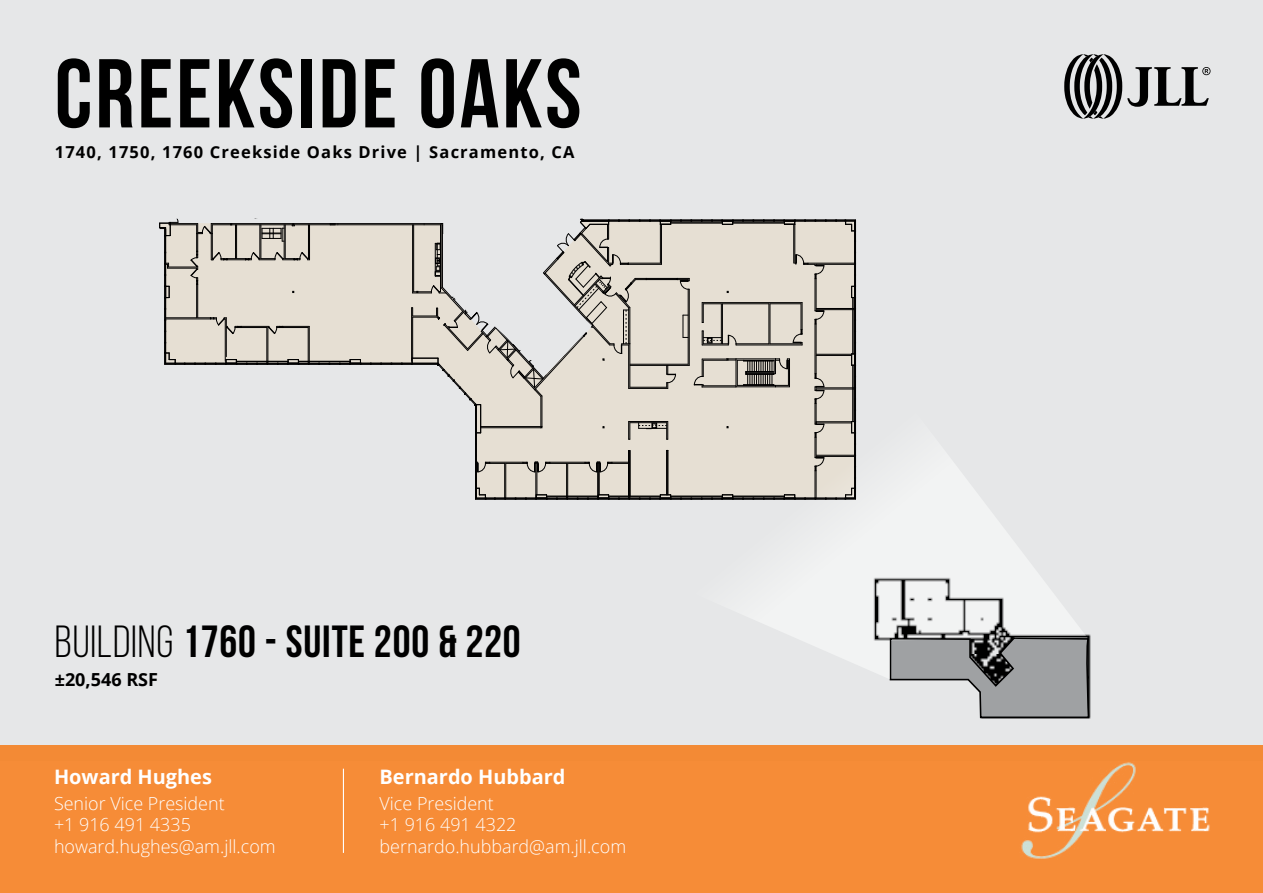
<style>
.page{position:relative;width:1263px;height:893px;background:#fff}
.page>*{position:absolute;margin:0;border:0;box-sizing:border-box;transform-origin:0 0}
.t1{font:700 97.5px "Bebas Neue";letter-spacing:.03em;color:#000}
.t2{font:700 45px "Bebas Neue";letter-spacing:.02em;color:#000}
.t3{font:700 19.95px "Open Sans";color:#fff}
.t4{font:300 18px/21.6px "Open Sans";color:#fff}
.t5{font:700 18px "Open Sans";color:#000}
.t6{font:700 16.5px "Open Sans";letter-spacing:.07em;color:#000}
.s1{font-weight:400}
</style>
<div class="page">
<div style="left:0;top:0;width:1263px;height:761px;background:#e6e7e8"></div>
<hr style="left:855px;top:220px;width:1px;height:279px;background:#000">
<svg style="left:889px;top:637px;width:202px;height:82px"></svg>
<svg style="left:160px;top:220px;width:695px;height:186px;fill:#e6dfd3"></svg>
<svg style="left:475px;top:334px;width:612px;height:346px"></svg>
<svg style="left:1064px;top:54px;width:146px;height:65px"></svg>
<div style="left:0;top:745px;width:1263px;height:148px;background:#f68c37"></div>
<img style="left:1021px;top:762px;width:189px;height:97px">
<hr style="left:343px;top:769px;width:1px;height:84px;background:#fff">
<h1 class="t1" style="left:55px;top:40px;width:528px">CREEKSIDE OAKS</h1>
<p class="t6" style="left:55px;top:140px;width:521px">1740, 1750, 1760 Creekside Oaks Drive | Sacramento, CA</p>
<h2 class="t2" style="left:55px;top:617px;width:467px"><span class="s1">Building</span> 1760 - SUITE 200 &amp; 220</h2>
<p class="t5" style="left:55px;top:667px;width:105px">±20,546 RSF</p>
<p class="t3" style="left:54px;top:763px;width:159px">Howard Hughes</p>
<p class="t4" style="left:54px;top:792px;width:223px">Senior Vice President<br>+1 916 491 4335 howard.hughes@am.jll.com</p>
<p class="t3" style="left:380px;top:763px;width:187px">Bernardo Hubbard</p>
<p class="t4" style="left:380px;top:792px;width:248px">Vice President<br>+1 916 491 4322 bernardo.hubbard@am.jll.com</p>
</div>
